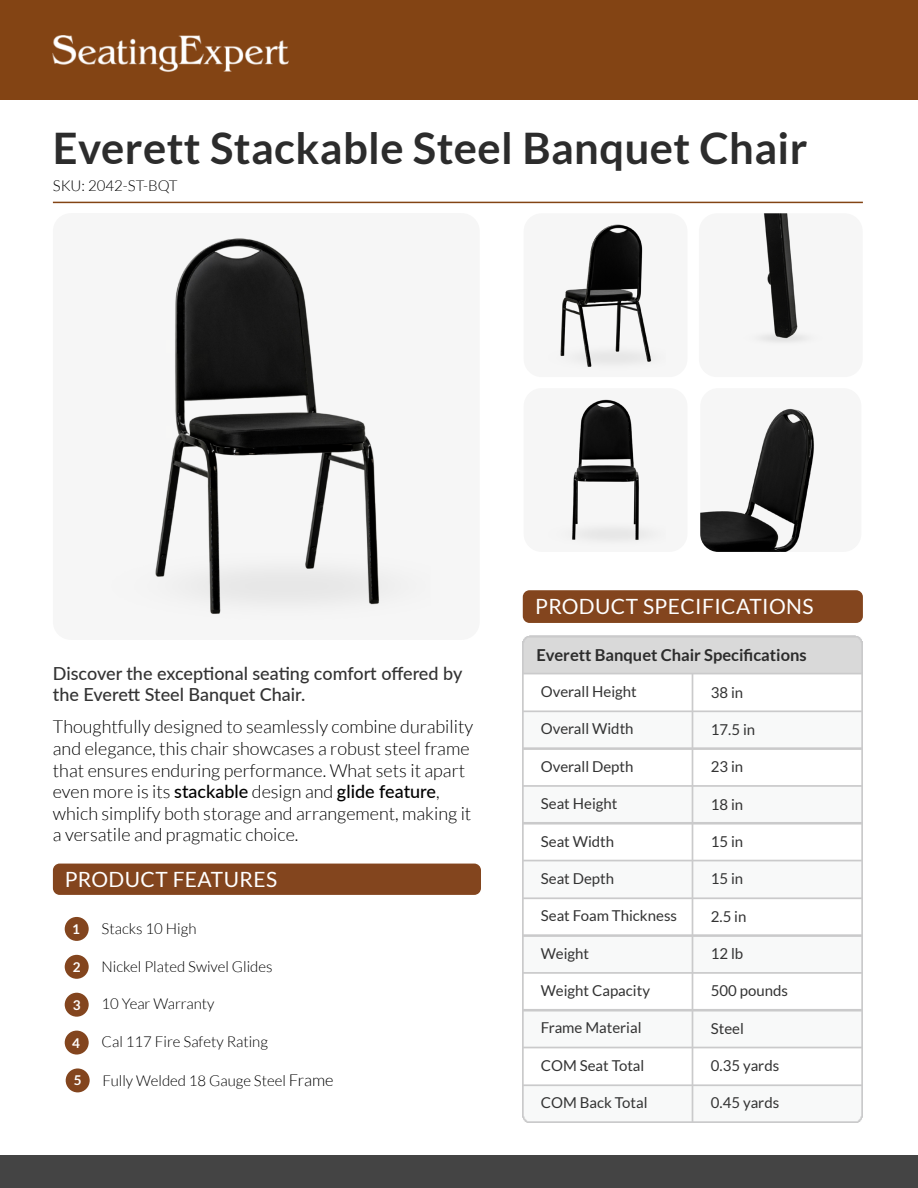
<style>
.page{position:relative;width:918px;height:1188px;background:#fff}
.page>*{position:absolute;margin:0;border:0;box-sizing:border-box;transform-origin:0 0}
.t1{font:700 43.5px "Lato";letter-spacing:.01em;color:#2c2c2c}
.t2{font:21px "Lato";letter-spacing:.02em;color:#fff}
.t3{font:300 18px/21.6px "Lato";color:#000}
.t4{font:500 18px/21px "Lato";color:#333}
.t5{font:700 16.5px "Lato";color:#2c2c2c}
.t6{font:15px "Lato";color:#333}
.t7{font:300 15px "Lato";color:#000}
.t8{font:700 13.5px "Lato";color:#fff}
.s1{font-weight:500}
.s2{font-size:16.5px}
</style>
<div class="page">
<hr style="left:53px;top:202px;width:810px;height:1px;background:#834414">
<div style="left:523px;top:590px;width:340px;height:33px;background:#83451e;border-radius:7px"></div>
<div style="left:65px;top:917px;width:24px;height:24px;background:#83451e;border-radius:50%"></div>
<div style="left:65px;top:955px;width:24px;height:24px;background:#83451e;border-radius:50%"></div>
<div style="left:65px;top:993px;width:24px;height:24px;background:#83451e;border-radius:50%"></div>
<div style="left:65px;top:1031px;width:24px;height:24px;background:#83451e;border-radius:50%"></div>
<div style="left:53px;top:864px;width:428px;height:31px;background:#83451e;border-radius:7px"></div>
<div style="left:0;top:1155px;width:918px;height:33px;background:#444"></div>
<div style="left:66px;top:1068px;width:24px;height:24px;background:#83451e;border-radius:50%"></div>
<img style="left:523px;top:636px;width:340px;height:487px">
<img style="left:556px;top:399px;width:110px;height:146px">
<img style="left:134px;top:238px;width:296px;height:378px">
<img style="left:700px;top:408px;width:115px;height:144px">
<img style="left:556px;top:224px;width:110px;height:145px">
<img style="left:749px;top:213px;width:69px;height:132px">
<div style="left:534px;top:682px;width:155px;height:23px;background:#fff"></div>
<div style="left:531px;top:755px;width:155px;height:23px;background:#fff"></div>
<div style="left:531px;top:830px;width:155px;height:23px;background:#fff"></div>
<div style="left:534px;top:905px;width:155px;height:23px;background:#fff"></div>
<div style="left:534px;top:981px;width:155px;height:23px;background:#fff"></div>
<div style="left:531px;top:1057px;width:155px;height:22px;background:#fff"></div>
<div style="left:531px;top:719px;width:155px;height:23px;background:#f8f9f9"></div>
<div style="left:534px;top:793px;width:155px;height:23px;background:#f8f9f9"></div>
<div style="left:531px;top:870px;width:155px;height:23px;background:#f8f9f9"></div>
<div style="left:534px;top:944px;width:155px;height:23px;background:#f8f9f9"></div>
<div style="left:534px;top:1019px;width:155px;height:23px;background:#f8f9f9"></div>
<div style="left:531px;top:1094px;width:155px;height:23px;background:#f8f9f9"></div>
<div style="left:0;top:0;width:918px;height:99px;background:#834414"></div>
<img style="left:53px;top:35px;width:236px;height:37px">
<h1 class="t1" style="left:53px;top:123px;width:756px">Everett Stackable Steel Banquet Chair</h1>
<p class="t7" style="left:53px;top:178px;width:126px">SKU: 2042-ST-BQT</p>
<p class="t4" style="left:53px;top:662px;width:411px">Discover the exceptional seating comfort offered by the Everett Steel Banquet Chair.</p>
<p class="t3" style="left:53px;top:716px;width:422px">Thoughtfully designed to seamlessly combine durability and elegance, this chair showcases a robust steel frame that ensures enduring performance. What sets it apart even more is its <span class="s1">stackable</span> design and <span class="s1">glide feature</span>, which simplify both storage and arrangement, making it a versatile and pragmatic choice.</p>
<p class="t2" style="left:65px;top:868px;width:214px">PRODUCT FEATURES</p>
<p class="t8" style="left:72px;top:921px;width:9px">1</p>
<p class="t7" style="left:102px;top:921px;width:96px">Stacks 10 High</p>
<p class="t8" style="left:73px;top:959px;width:9px">2</p>
<p class="t7" style="left:102px;top:958px;width:173px">Nickel Plated Swivel Glides</p>
<p class="t8" style="left:73px;top:997px;width:9px">3</p>
<p class="t7" style="left:102px;top:996px;width:115px">10 Year Warranty</p>
<p class="t8" style="left:72px;top:1035px;width:9px">4</p>
<p class="t7" style="left:102px;top:1034px;width:168px">Cal 117 Fire Safety Rating</p>
<p class="t8" style="left:74px;top:1073px;width:9px">5</p>
<p class="t7" style="left:103px;top:1073px;width:233px">Fully Welded 18 Gauge Steel <span class="s2">Frame</span></p>
<p class="t2" style="left:535px;top:595px;width:280px">PRODUCT SPECIFICATIONS</p>
<p class="t5" style="left:537px;top:645px;width:272px">Everett Banquet Chair Specifications</p>
<p class="t6" style="left:711px;top:684px;width:34px">38 in</p>
<p class="t6" style="left:711px;top:721px;width:46px">17.5 in</p>
<p class="t6" style="left:711px;top:758px;width:34px">23 in</p>
<p class="t6" style="left:711px;top:796px;width:34px">18 in</p>
<p class="t6" style="left:711px;top:833px;width:34px">15 in</p>
<p class="t6" style="left:711px;top:870px;width:34px">15 in</p>
<p class="t6" style="left:711px;top:908px;width:37px">2.5 in</p>
<p class="t6" style="left:711px;top:945px;width:34px">12 lb</p>
<p class="t6" style="left:711px;top:983px;width:79px">500 pounds</p>
<p class="t6" style="left:711px;top:1020px;width:35px">Steel</p>
<p class="t6" style="left:711px;top:1057px;width:70px">0.35 yards</p>
<p class="t6" style="left:711px;top:1095px;width:70px">0.45 yards</p>
<p class="t6" style="left:541px;top:683px;width:97px">Overall Height</p>
<p class="t6" style="left:541px;top:721px;width:94px">Overall Width</p>
<p class="t6" style="left:541px;top:758px;width:94px">Overall Depth</p>
<p class="t6" style="left:541px;top:795px;width:78px">Seat Height</p>
<p class="t6" style="left:541px;top:833px;width:75px">Seat Width</p>
<p class="t6" style="left:541px;top:870px;width:75px">Seat Depth</p>
<p class="t6" style="left:541px;top:907px;width:138px">Seat Foam Thickness</p>
<p class="t6" style="left:541px;top:945px;width:50px">Weight</p>
<p class="t6" style="left:541px;top:982px;width:111px">Weight Capacity</p>
<p class="t6" style="left:541px;top:1019px;width:102px">Frame Material</p>
<p class="t6" style="left:541px;top:1057px;width:105px">COM Seat Total</p>
<p class="t6" style="left:541px;top:1094px;width:108px">COM Back Total</p>
</div>
